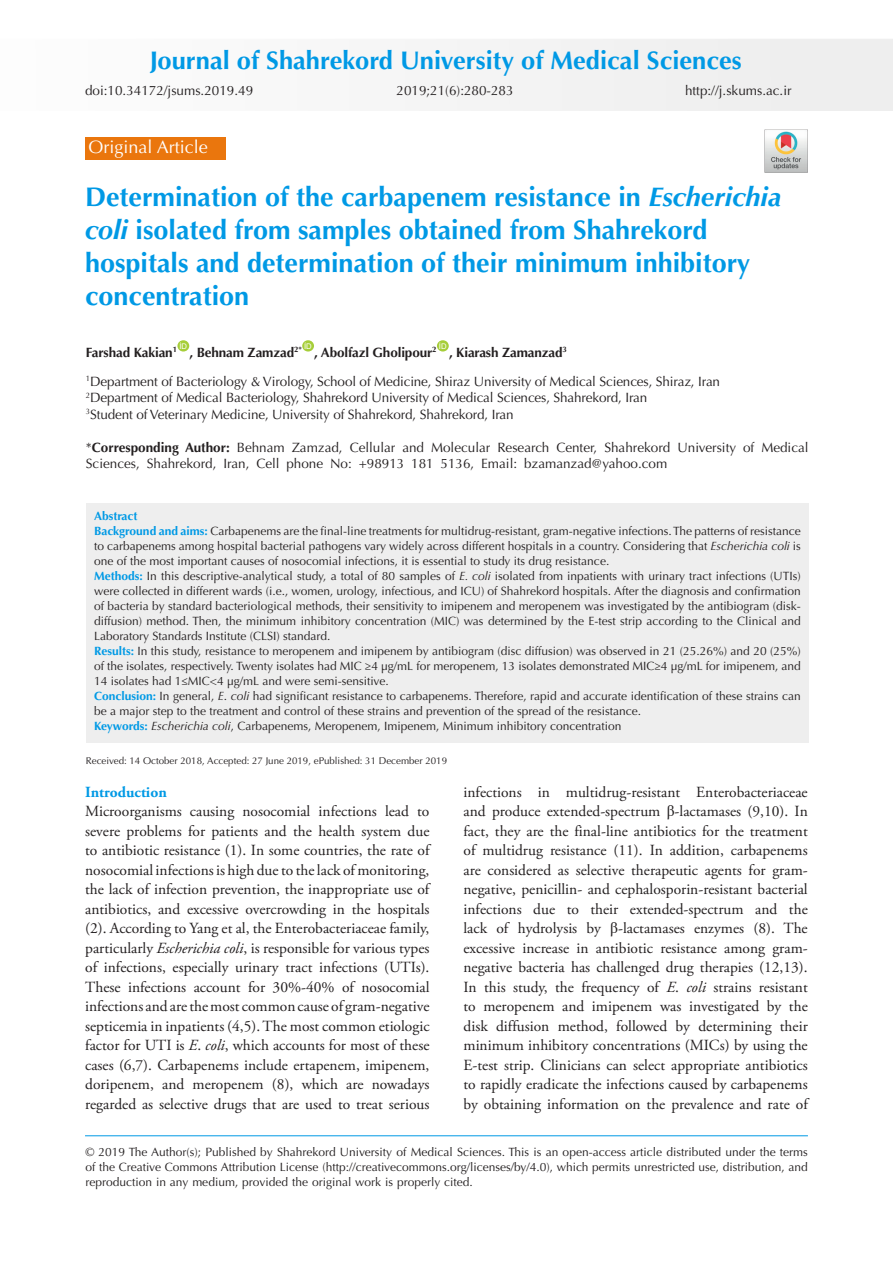
<style>
.page{position:relative;width:893px;height:1263px;background:#fff}
.page>*{position:absolute;margin:0;border:0;box-sizing:border-box;transform-origin:0 0}
.t1{font:700 27px/33px "Optima LT Std";color:#0099e5}
.t2{font:700 25.5px "Optima LT Std";color:#0099e5}
.t3{font:18px "Optima LT Std";color:#fff}
.t4{font:15.45px/19.5px "Adobe Garamond Pro";color:#231f20;text-align:justify}
.t5{font:700 15.45px "Adobe Garamond Pro";color:#0099e5}
.t6{font:13.5px/16.5px "Optima LT Std";letter-spacing:-.01em;color:#231f20}
.t7{font:700 13.5px "Optima LT Std";letter-spacing:-.01em;color:#231f20}
.t8{font:12px/15px "Optima LT Std";color:#231f20;text-align:justify}
.t9{font:700 12px "Optima LT Std";color:#0099e5}
.t10{font:9.75px "Optima LT Std";color:#231f20}
.t11{font:7.8px "Arial";color:#fff}
.s1{font-style:italic}
.s2{font-weight:700}
.s3{font-weight:700;color:#0099e5}
.s4{font-family:"Times New Roman"}
</style>
<div class="page">
<div style="left:457px;top:39px;width:436px;height:72px;background:#f0f0f0"></div>
<hr style="left:85px;top:1135px;width:723px;height:1px;background:#0099e5">
<div style="left:177px;top:340px;width:12px;height:11px;background:#a6ce39;border-radius:50%"></div>
<div style="left:302px;top:340px;width:12px;height:11px;background:#a6ce39;border-radius:50%"></div>
<div style="left:437px;top:340px;width:12px;height:11px;background:#a6ce39;border-radius:50%"></div>
<div style="left:85px;top:137px;width:140px;height:23px;background:#ea760d"></div>
<div style="left:86px;top:504px;width:723px;height:239px;background:#eee"></div>
<img style="left:765px;top:129px;width:43px;height:43px">
<p class="t2" style="left:150px;top:46px;width:594px">Journal of Shahrekord University of Medical Sciences</p>
<p class="t6" style="left:85px;top:82px;width:170px">doi:10.34172/jsums.2019.49</p>
<p class="t6" style="left:396px;top:82px;width:119px">2019;21(6):280-283</p>
<p class="t3" style="left:88px;top:137px;width:121px">Original Article</p>
<p class="t6" style="left:685px;top:82px;width:108px">http://j.skums.ac.ir</p>
<p class="t1" style="left:85px;top:181px;width:698px">Determination of the carbapenem resistance in <span class="s1">Escherichia coli</span> isolated from samples obtained from Shahrekord hospitals and determination of their minimum inhibitory concentration</p>
<p class="t11" style="left:179px;top:341px;width:9px">ID</p>
<p class="t11" style="left:304px;top:341px;width:9px">ID</p>
<p class="t11" style="left:439px;top:341px;width:9px">ID</p>
<p class="t7" style="left:314px;top:344px;width:124px">, Abolfazl Gholipour<sup>2</sup></p>
<p class="t7" style="left:449px;top:344px;width:119px">, Kiarash Zamanzad<sup>3</sup></p>
<p class="t6" style="left:86px;top:373px;width:636px"><sup>1</sup>Department of Bacteriology &amp; Virology, School of Medicine, Shiraz University of Medical Sciences, Shiraz, Iran</p>
<p class="t6" style="left:86px;top:390px;width:563px"><sup>2</sup>Department of Medical Bacteriology, Shahrekord University of Medical Sciences, Shahrekord, Iran</p>
<p class="t6" style="left:86px;top:406px;width:429px"><sup>3</sup>Student of Veterinary Medicine, University of Shahrekord, Shahrekord, Iran</p>
<p class="t6" style="left:86px;top:439px;width:724px">*<span class="s2">Corresponding Author:</span> Behnam Zamzad, Cellular and Molecular Research Center, Shahrekord University of Medical<br>Sciences, Shahrekord, Iran, Cell phone No: +98913 181 5136, Email: bzamanzad@yahoo.com</p>
<p class="t7" style="left:86px;top:344px;width:93px">Farshad Kakian<sup>1</sup></p>
<p class="t7" style="left:190px;top:344px;width:114px">, Behnam Zamzad<sup>2*</sup></p>
<p class="t9" style="left:94px;top:509px;width:45px">Abstract</p>
<p class="t8" style="left:94px;top:524px;width:708px"><span class="s3">Background and aims:</span> Carbapenems are the final-line treatments for multidrug-resistant, gram-negative infections. The patterns of resistance to carbapenems among hospital bacterial pathogens vary widely across different hospitals in a country. Considering that <span class="s1">Escherichia coli</span> is one of the most important causes of nosocomial infections, it is essential to study its drug resistance.</p>
<p class="t8" style="left:94px;top:569px;width:708px"><span class="s3">Methods:</span> In this descriptive-analytical study, a total of 80 samples of <span class="s1">E. coli</span> isolated from inpatients with urinary tract infections (UTIs) were collected in different wards (i.e., women, urology, infectious, and ICU) of Shahrekord hospitals. After the diagnosis and confirmation of bacteria by standard bacteriological methods, their sensitivity to imipenem and meropenem was investigated by the antibiogram (disk&shy;diffusion) method. Then, the minimum inhibitory concentration (MIC) was determined by the E-test strip according to the Clinical and Laboratory Standards Institute (CLSI) standard.</p>
<p class="t8" style="left:94px;top:644px;width:708px"><span class="s3">Results:</span> In this study, resistance to meropenem and imipenem by antibiogram (disc diffusion) was observed in 21 (25.26%) and 20 (25%) of the isolates, respectively. Twenty isolates had MIC ≥4 μg/mL for meropenem, 13 isolates demonstrated MIC≥4 μg/mL for imipenem, and 14 isolates had 1≤MIC&lt;4 μg/mL and were semi-sensitive.</p>
<p class="t8" style="left:94px;top:689px;width:708px"><span class="s3">Conclusion:</span> In general, <span class="s1">E</span>. <span class="s1">coli</span> had significant resistance to carbapenems. Therefore, rapid and accurate identification of these strains can be a major step to the treatment and control of these strains and prevention of the spread of the resistance.</p>
<p class="t8" style="left:94px;top:719px;width:529px"><span class="s3">Keywords:</span> <span class="s1">Escherichia coli</span>, Carbapenems, Meropenem, Imipenem, Minimum inhibitory concentration</p>
<p class="t10" style="left:86px;top:755px;width:363px">Received: 14 October 2018, Accepted: 27 June 2019, ePublished: 31 December 2019</p>
<p class="t5" style="left:85px;top:783px;width:83px">Introduction</p>
<p class="t4" style="left:85px;top:802px;width:346px">Microorganisms causing nosocomial infections lead to severe problems for patients and the health system due to antibiotic resistance (1). In some countries, the rate of nosocomial infections is high due to the lack of monitoring, the lack of infection prevention, the inappropriate use of antibiotics, and excessive overcrowding in the hospitals (2). According to Yang et al, the Enterobacteriaceae family, particularly <span class="s1">Escherichia coli</span>, is responsible for various types of infections, especially urinary tract infections (UTIs).<br>These infections account for 30%-40% of nosocomial infections and are the most common cause of gram-negative septicemia in inpatients (4,5). The most common etiologic factor for UTI is <span class="s1">E</span>. <span class="s1">coli</span>, which accounts for most of these cases (6,7). Carbapenems include ertapenem, imipenem, doripenem, and meropenem (8), which are nowadays regarded as selective drugs that are used to treat serious</p>
<p class="t4" style="left:463px;top:783px;width:346px">infections in multidrug-resistant Enterobacteriaceae and produce extended-spectrum <span class="s4">β</span>-lactamases (9,10). In fact, they are the final-line antibiotics for the treatment of multidrug resistance (11). In addition, carbapenems are considered as selective therapeutic agents for gram&shy;negative, penicillin- and cephalosporin-resistant bacterial infections due to their extended-spectrum and the lack of hydrolysis by <span class="s4">β</span>-lactamases enzymes (8). The excessive increase in antibiotic resistance among gram&shy;negative bacteria has challenged drug therapies (12,13).<br>In this study, the frequency of <span class="s1">E</span>. <span class="s1">coli</span> strains resistant to meropenem and imipenem was investigated by the disk diffusion method, followed by determining their minimum inhibitory concentrations (MICs) by using the E-test strip. Clinicians can select appropriate antibiotics to rapidly eradicate the infections caused by carbapenems by obtaining information on the prevalence and rate of</p>
<p class="t8" style="left:85px;top:1144px;width:724px">© 2019 The Author(s); Published by Shahrekord University of Medical Sciences. This is an open-access article distributed under the terms of the Creative Commons Attribution License (http://creativecommons.org/licenses/by/4.0), which permits unrestricted use, distribution, and reproduction in any medium, provided the original work is properly cited.</p>
</div>
